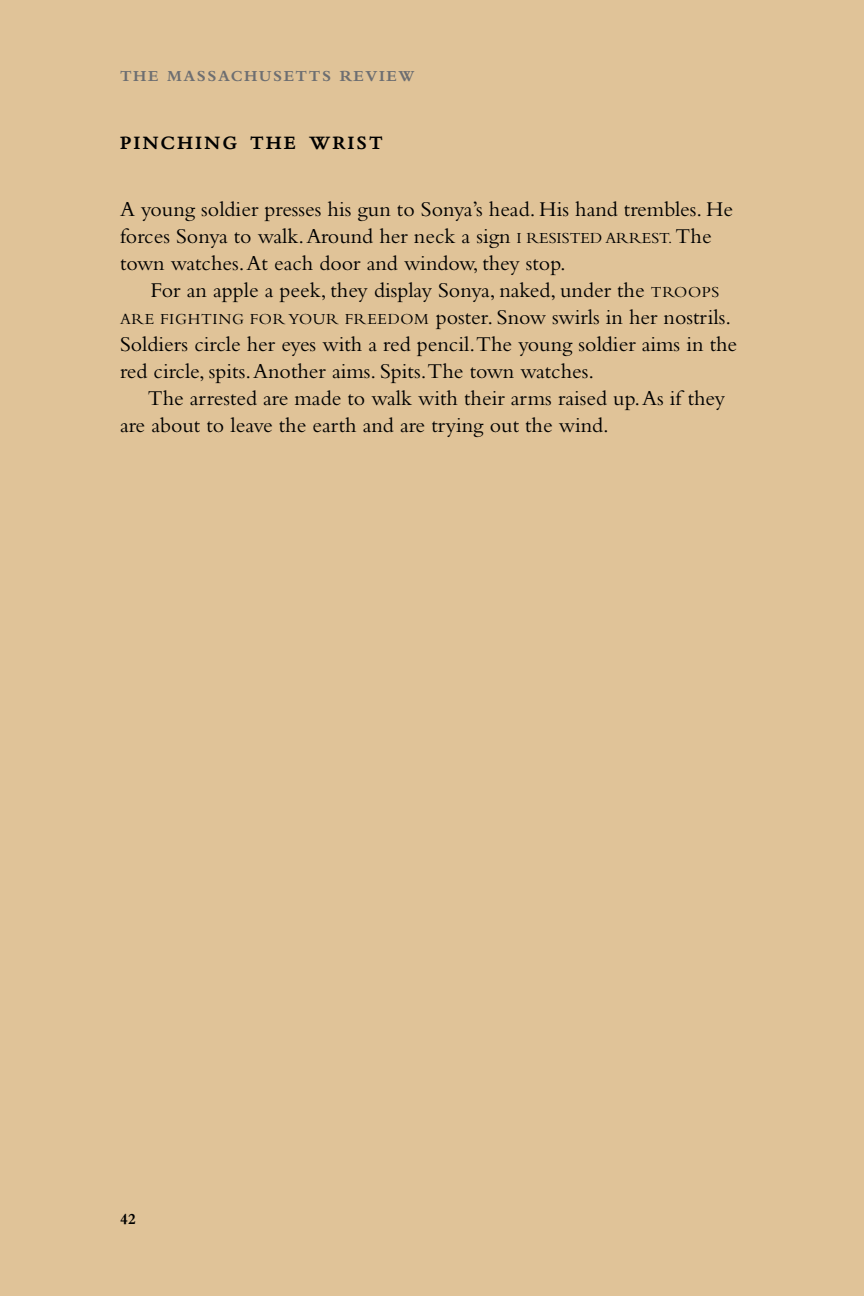
<style>
.page{position:relative;width:864px;height:1296px;background:#e0c398}
.page>*{position:absolute;margin:0;border:0;box-sizing:border-box;transform-origin:0 0}
.Breaker{font:600 28px "Bembo Expert";letter-spacing:.07em;color:#000}
.Poetry_txt{font:22px/27px "Bembo";color:#000}
.t1{font:700 16px "Bembo";letter-spacing:.1em;color:#6d6e71}
.t2{font:700 16px "Bembo";color:#000}
.s1{font-size:16px}
</style>
<div class="page">
<p class="t1" style="left:120px;top:67px;width:296px">THE MASSACHUSETTS REVIEW</p>
<p class="Breaker" style="left:120px;top:128px;width:264px">pinching the wrist</p>
<p class="Poetry_txt" style="left:120px;top:195px;width:615px">A young soldier presses his gun to Sonya’s head. His hand trembles. He forces Sonya to walk. Around her neck a sign <span class="s1">I RESISTED ARREST.</span> The town watches. At each door and window, they stop.</p>
<p class="Poetry_txt" style="left:120px;top:276px;width:619px;text-indent:31px">For an apple a peek, they display Sonya, naked, under the <span class="s1">TROOPS ARE FIGHTING FOR YOUR FREEDOM</span> poster. Snow swirls in her nostrils.<br>Soldiers circle her eyes with a red pencil.The young soldier aims in the red circle, spits. Another aims. Spits.The town watches.</p>
<p class="Poetry_txt" style="left:120px;top:384px;width:607px;text-indent:28px">The arrested are made to walk with their arms raised up. As if they are about to leave the earth and are trying out the wind.</p>
<p class="t2" style="left:120px;top:1210px;width:18px">42</p>
</div>
